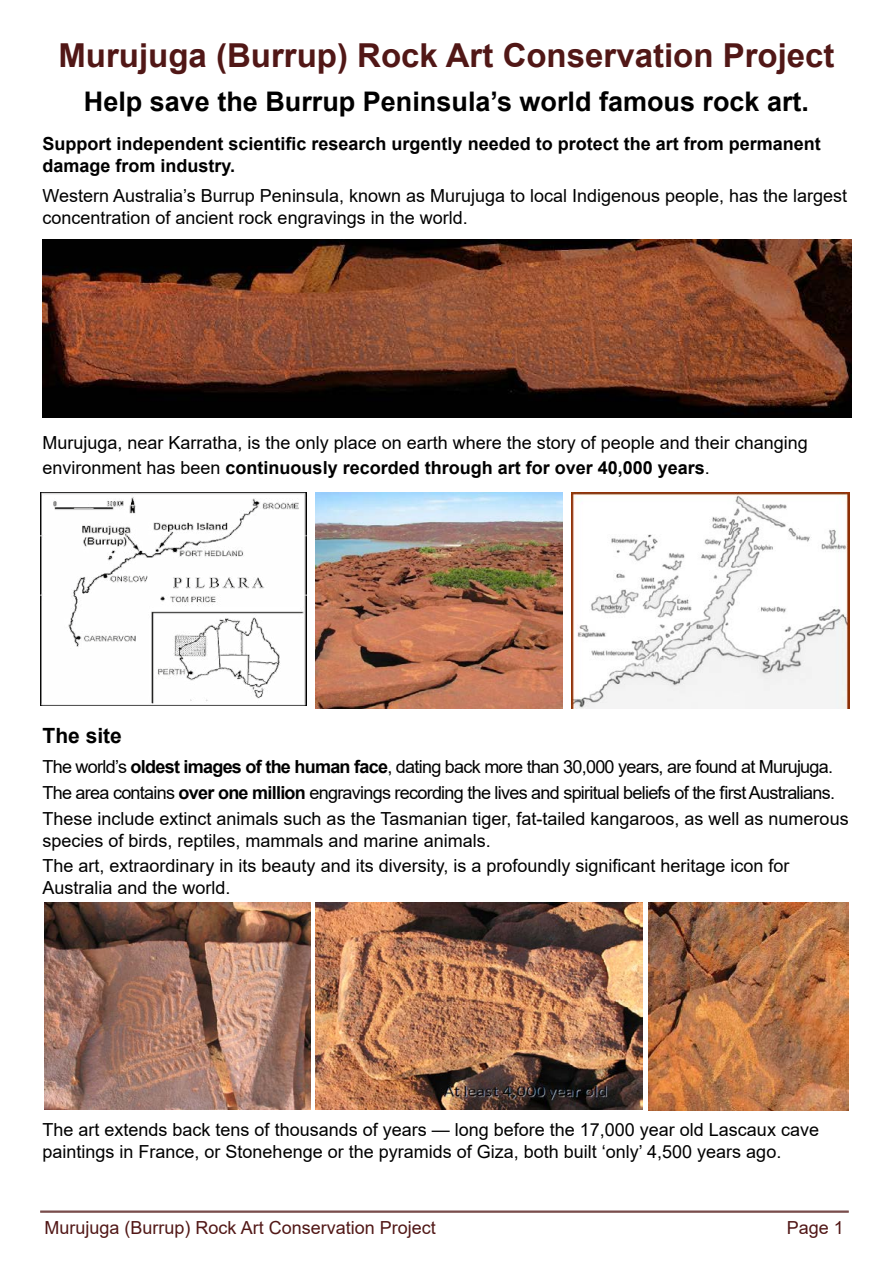
<style>
.page{position:relative;width:893px;height:1263px;background:#fff}
.page>*{position:absolute;margin:0;border:0;box-sizing:border-box;transform-origin:0 0}
.t1{font:700 33px "Arial";color:#511716}
.t2{font:700 27px "Arial";color:#000}
.t3{font:700 21px "Arial";color:#000}
.t4{font:18px/21.6px "Arial";color:#000}
.t5{font:18px/25.8px "Arial";letter-spacing:-.04em;color:#000}
.t6{font:700 18px/21.6px "Arial";color:#000}
.t7{font:18px "Arial";color:#511716}
.s1{font-weight:700}
</style>
<div class="page">
<hr style="left:40px;top:1211px;width:809px;height:1px;background:#511716">
<hr style="left:40px;top:1212px;width:809px;height:1px;background:#511716">
<img style="left:40px;top:493px;width:266px;height:212px">
<img style="left:572px;top:493px;width:278px;height:216px">
<img style="left:316px;top:493px;width:247px;height:216px">
<img style="left:648px;top:902px;width:201px;height:208px">
<img style="left:316px;top:902px;width:327px;height:208px">
<img style="left:45px;top:902px;width:265px;height:208px">
<img style="left:43px;top:239px;width:808px;height:179px">
<h1 class="t1" style="left:58px;top:32px;width:778px">Murujuga (Burrup) Rock Art Conservation Project</h1>
<h2 class="t2" style="left:84px;top:82px;width:727px">Help save the Burrup Peninsula’s world famous rock art.</h2>
<p class="t6" style="left:43px;top:133px;width:780px">Support independent scientific research urgently needed to protect the art from permanent damage from industry.</p>
<p class="t4" style="left:43px;top:185px;width:806px">Western Australia’s Burrup Peninsula, known as Murujuga to local Indigenous people, has the largest concentration of ancient rock engravings in the world.</p>
<p class="t4" style="left:43px;top:430px;width:767px;line-height:25.2px">Murujuga, near Karratha, is the only place on earth where the story of people and their changing environment has been <span class="s1">continuously recorded through art for over 40,000 years</span>.</p>
<p class="t3" style="left:43px;top:721px;width:81px">The site</p>
<p class="t5" style="left:43px;top:754px;width:808px">The world’s <span class="s1">oldest images of the human face</span>, dating back more than 30,000 years, are found at Murujuga.<br>The area contains <span class="s1">over one million</span> engravings recording the lives and spiritual beliefs of the first Australians.<br>These include extinct animals such as the Tasmanian tiger, fat-tailed kangaroos, as well as numerous</p>
<p class="t4" style="left:43px;top:827px;width:748px;line-height:25.8px">species of birds, reptiles, mammals and marine animals.<br>The art, extraordinary in its beauty and its diversity, is a profoundly significant heritage icon for</p>
<p class="t4" style="left:43px;top:877px;width:190px">Australia and the world.</p>
<p class="t4" style="left:43px;top:1119px;width:778px">The art extends back tens of thousands of years — long before the 17,000 year old Lascaux cave paintings in France, or Stonehenge or the pyramids of Giza, both built ‘only’ 4,500 years ago.</p>
<p class="t7" style="left:45px;top:1215px;width:393px">Murujuga (Burrup) Rock Art Conservation Project</p>
<p class="t7" style="left:787px;top:1215px;width:59px">Page 1</p>
</div>
